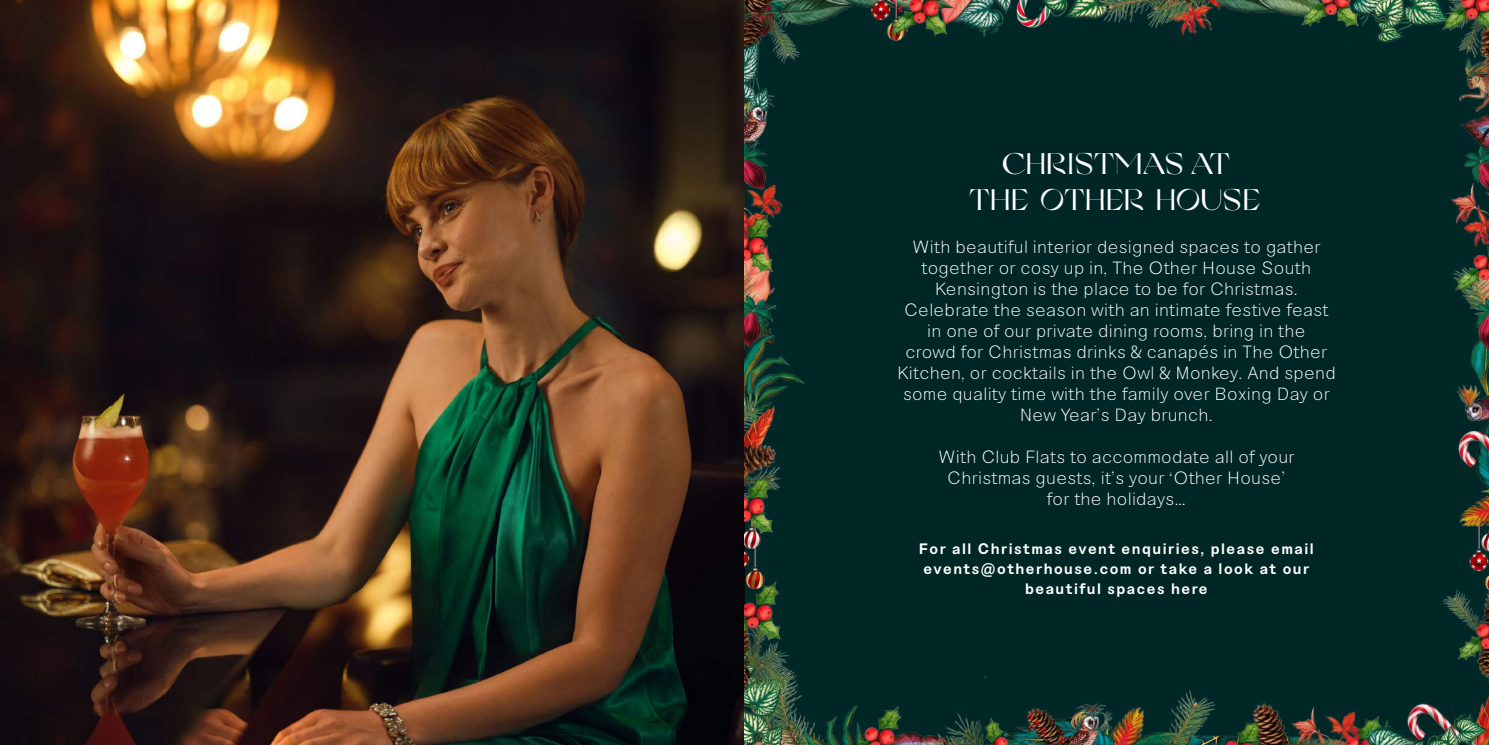
<style>
.page{position:relative;width:1489px;height:745px;background:#fff}
.page>*{position:absolute;margin:0;border:0;box-sizing:border-box;transform-origin:0 0}
.t1{font:30px/36px "Grand Slang B Side";letter-spacing:.035em;color:#fff;text-align:center}
.t2{font:300 17.5px/21px "NT Bau";letter-spacing:.015em;color:#fff;text-align:center}
.t3{font:700 15px/20px "NT Bau";letter-spacing:.1em;color:#fff;text-align:center}
</style>
<div class="page">
<img style="left:0;top:0;width:1488px;height:744px">
<h1 class="t1" style="left:968px;top:147px;width:295px">CHRISTMAS AT<br>THE OTHER HOUSE</h1>
<p class="t2" style="left:897px;top:236px;width:440px">With beautiful interior designed spaces to gather together or cosy up in, The Other House South Kensington is the place to be for Christmas.<br>Celebrate the season with an intimate festive feast in one of our private dining rooms, bring in the<br>crowd for Christmas drinks &amp; canapés in The Other Kitchen, or cocktails in the Owl &amp; Monkey. And spend some quality time with the family over Boxing Day or New Year’s Day brunch.</p>
<p class="t2" style="left:938px;top:446px;width:358px">With Club Flats to accommodate all of your<br>Christmas guests, it’s your ‘Other House’ for the holidays…</p>
<p class="t3" style="left:918px;top:538px;width:396px">For all Christmas event enquiries, please email events@otherhouse.com or take a look at our beautiful spaces here</p>
</div>
